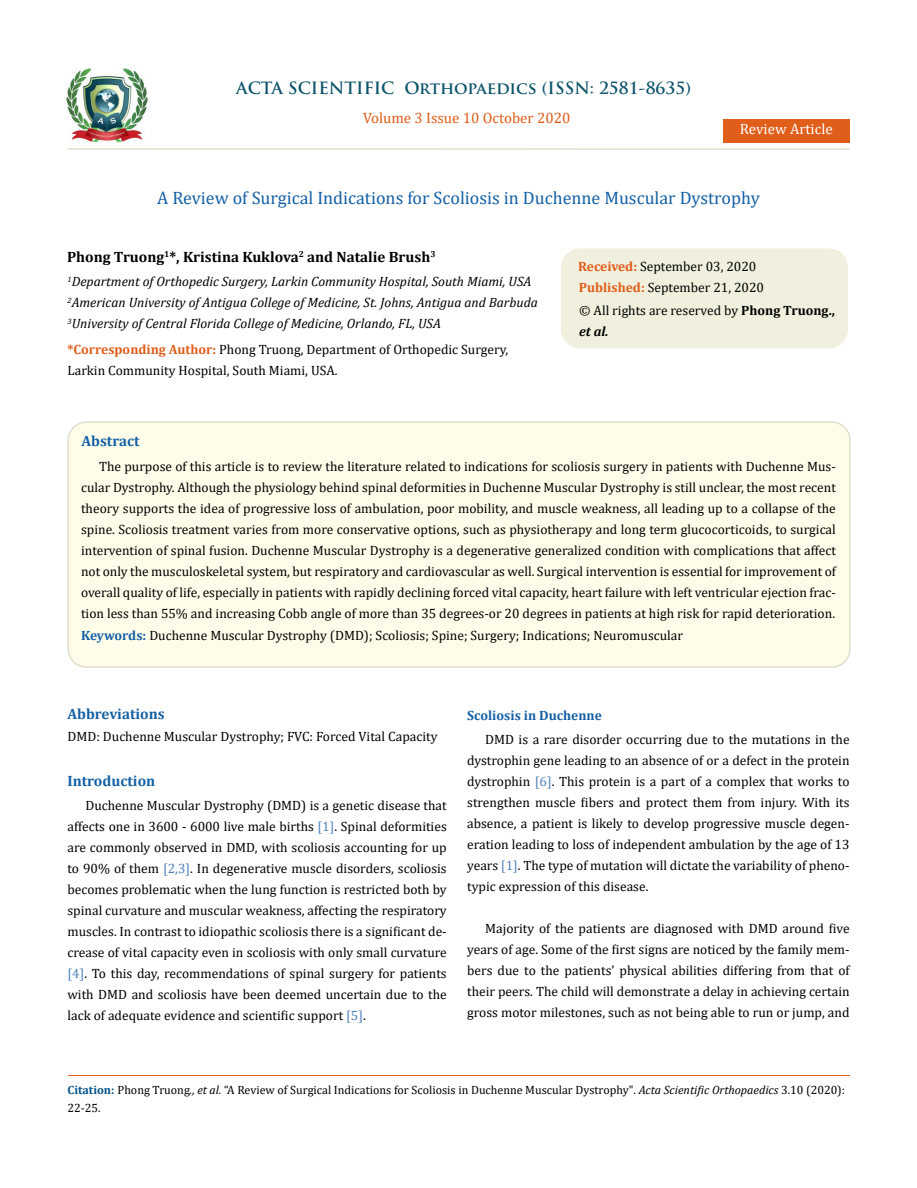
<style>
.page{position:relative;width:917px;height:1188px;background:#fff}
.page>*{position:absolute;margin:0;border:0;box-sizing:border-box;transform-origin:0 0}
.t1{font:18px "Cambria";color:#1560a6}
.t2{font:700 16.5px "Trajan Pro";color:#0e546a}
.t3{font:700 15px "Cambria";color:#000}
.t4{font:700 15px "Cambria";color:#1560a6}
.t5{font:15px "Cambria";color:#e05d1a}
.t6{font:15px "Cambria";color:#fff}
.t7{font:13.5px/21px "Cambria";color:#000;text-align:justify}
.t8{font:italic 13.5px/21px "Cambria";color:#000}
.t9{font:700 13.5px "Cambria";color:#1560a6}
.t10{font:12px/18px "Cambria";color:#000}
.s1{font-weight:700;color:#e05d1a}
.s2{font-weight:700}
.s3{font-weight:700;font-style:italic}
.s4{font-weight:700;color:#1560a6}
.s5{color:#4f81bd}
.s6{font-weight:700;color:#035089}
.s7{font-style:italic}
</style>
<div class="page">
<img style="left:67px;top:68px;width:80px;height:74px">
<div style="left:723px;top:119px;width:126px;height:23px;background:#e05d1a"></div>
<div style="left:561px;top:249px;width:286px;height:99px;background:#f1f0de;border-radius:18px"></div>
<div style="left:561px;top:248px;width:286px;height:100px;border:2px solid #f1f0de;border-radius:18px"></div>
<div style="left:68px;top:422px;width:781px;height:245px;background:#fffde9;border-radius:18px"></div>
<div style="left:67px;top:421px;width:783px;height:247px;border:2px solid #e0dfcd;border-radius:18px"></div>
<hr style="left:67px;top:148px;width:782px;height:2px;background:#e0dfcd">
<hr style="left:68px;top:1076px;width:781px;height:1px;background:#e05d1a">
<p class="t2" style="left:236px;top:77px;width:456px">ACTA SCIENTIFIC Orthopaedics (ISSN: 2581-8635)</p>
<p class="t5" style="left:363px;top:109px;width:209px">Volume 3 Issue 10 October 2020</p>
<p class="t6" style="left:739px;top:120px;width:94px">Review Article</p>
<h1 class="t1" style="left:157px;top:187px;width:604px">A Review of Surgical Indications for Scoliosis in Duchenne Muscular Dystrophy</h1>
<p class="t3" style="left:67px;top:246px;width:370px">Phong Truong<sup>1</sup>*, Kristina Kuklova<sup>2</sup> and Natalie Brush<sup>3</sup></p>
<p class="t8" style="left:67px;top:271px;width:472px"><sup>1</sup>Department of Orthopedic Surgery, Larkin Community Hospital, South Miami, USA<br><sup>2</sup>American University of Antigua College of Medicine, St. Johns, Antigua and Barbuda<br><sup>3</sup>University of Central Florida College of Medicine, Orlando, FL, USA</p>
<p class="t7" style="left:67px;top:339px;width:442px"><span class="s1">*Corresponding Author:</span> Phong Truong, Department of Orthopedic Surgery,<br>Larkin Community Hospital, South Miami, USA.</p>
<p class="t4" style="left:81px;top:430px;width:60px">Abstract</p>
<p class="t7" style="left:578px;top:255px;width:187px;line-height:21.5px"><span class="s1">Received:</span> September 03, 2020<br><span class="s1">Published:</span> September 21, 2020</p>
<p class="t7" style="left:579px;top:300px;width:257px">© All rights are reserved by <span class="s2">Phong Truong., </span><span class="s3">et al.</span></p>
<p class="t7" style="left:81px;top:455px;width:756px;text-indent:18px">The purpose of this article is to review the literature related to indications for scoliosis surgery in patients with Duchenne Mus&shy;cular Dystrophy. Although the physiology behind spinal deformities in Duchenne Muscular Dystrophy is still unclear, the most recent theory supports the idea of progressive loss of ambulation, poor mobility, and muscle weakness, all leading up to a collapse of the spine. Scoliosis treatment varies from more conservative options, such as physiotherapy and long term glucocorticoids, to surgical intervention of spinal fusion. Duchenne Muscular Dystrophy is a degenerative generalized condition with complications that affect not only the musculoskeletal system, but respiratory and cardiovascular as well. Surgical intervention is essential for improvement of overall quality of life, especially in patients with rapidly declining forced vital capacity, heart failure with left ventricular ejection frac&shy;tion less than 55% and increasing Cobb angle of more than 35 degrees-or 20 degrees in patients at high risk for rapid deterioration.</p>
<p class="t7" style="left:81px;top:625px;width:603px"><span class="s4">Keywords:</span> Duchenne Muscular Dystrophy (DMD); Scoliosis; Spine; Surgery; Indications; Neuromuscular</p>
<p class="t4" style="left:67px;top:703px;width:99px">Abbreviations</p>
<p class="t7" style="left:67px;top:726px;width:371px">DMD: Duchenne Muscular Dystrophy; FVC: Forced Vital Capacity</p>
<p class="t4" style="left:67px;top:770px;width:89px">Introduction</p>
<p class="t7" style="left:67px;top:795px;width:381px;text-indent:18px">Duchenne Muscular Dystrophy (DMD) is a genetic disease that affects one in 3600 - 6000 live male births <span class="s5">[1]</span>. Spinal deformities are commonly observed in DMD, with scoliosis accounting for up to 90% of them <span class="s5">[2,3]</span>. In degenerative muscle disorders, scoliosis becomes problematic when the lung function is restricted both by spinal curvature and muscular weakness, affecting the respiratory muscles. In contrast to idiopathic scoliosis there is a significant de&shy;crease of vital capacity even in scoliosis with only small curvature <span class="s5">[4]</span>. To this day, recommendations of spinal surgery for patients with DMD and scoliosis have been deemed uncertain due to the lack of adequate evidence and scientific support <span class="s5">[5]</span>.</p>
<p class="t9" style="left:467px;top:706px;width:136px">Scoliosis in Duchenne</p>
<p class="t7" style="left:467px;top:729px;width:384px;text-indent:18px">DMD is a rare disorder occurring due to the mutations in the dystrophin gene leading to an absence of or a defect in the protein dystrophin <span class="s5">[6]</span>. This protein is a part of a complex that works to strengthen muscle fibers and protect them from injury. With its absence, a patient is likely to develop progressive muscle degen&shy;eration leading to loss of independent ambulation by the age of 13 years <span class="s5">[1]</span>. The type of mutation will dictate the variability of pheno&shy;typic expression of this disease.</p>
<p class="t7" style="left:467px;top:918px;width:384px;text-indent:18px">Majority of the patients are diagnosed with DMD around five years of age. Some of the first signs are noticed by the family mem&shy;bers due to the patients’ physical abilities differing from that of their peers. The child will demonstrate a delay in achieving certain gross motor milestones, such as not being able to run or jump, and</p>
<p class="t10" style="left:67px;top:1080px;width:779px"><span class="s6">Citation:</span> Phong Truong<span class="s7">., et al.</span> “A Review of Surgical Indications for Scoliosis in Duchenne Muscular Dystrophy". <span class="s7">Acta Scientific Orthopaedics</span> 3.10 (2020):<br>22-25.</p>
</div>
